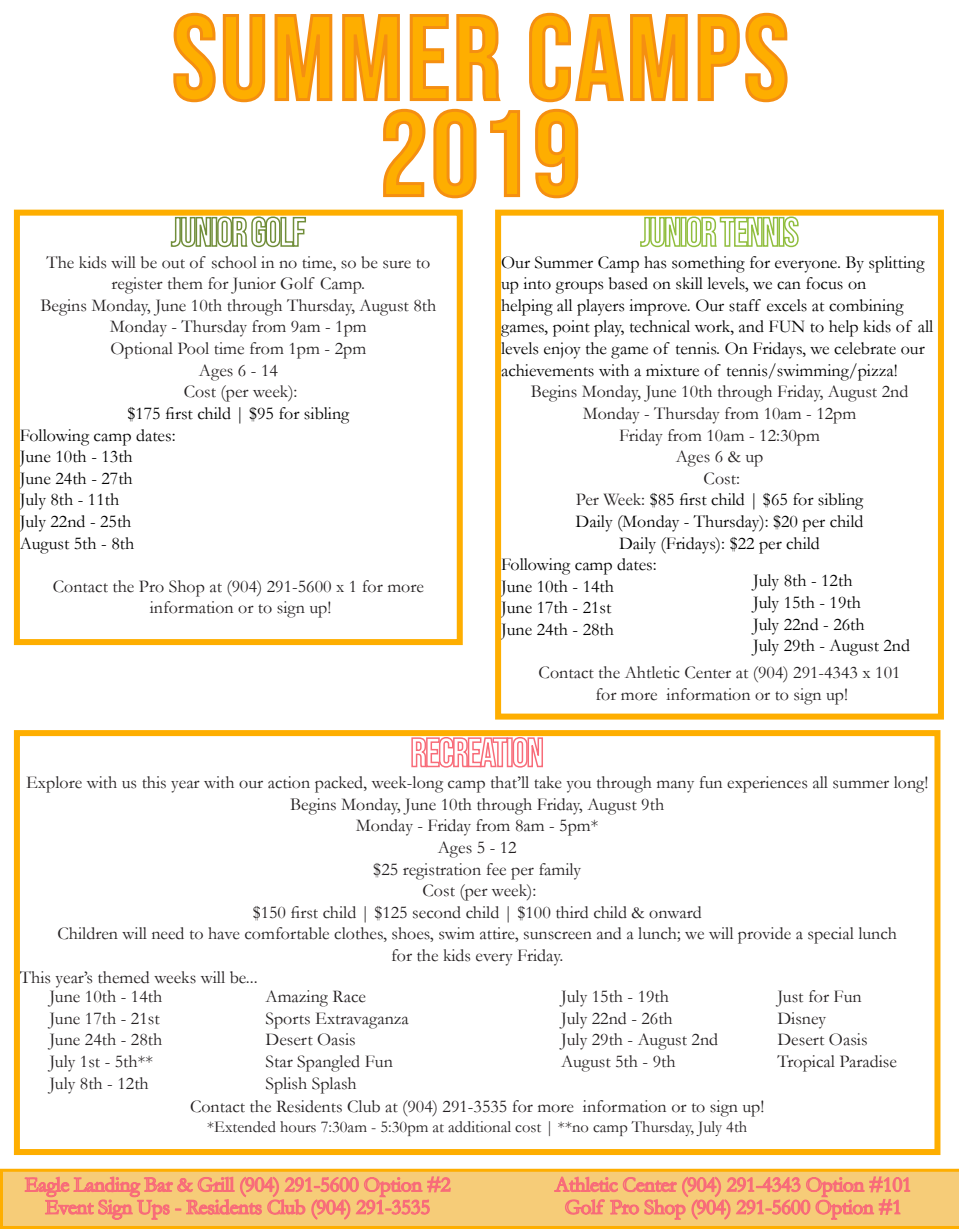
<style>
.page{position:relative;width:959px;height:1229px;background:#fff}
.page>*{position:absolute;margin:0;border:0;box-sizing:border-box;transform-origin:0 0}
.t1{font:120px "Bebas Neue";letter-spacing:.025em;color:#feae00}
.t2{font:18px/21.6px "Garamond";color:#231f20;text-align:center}
.t3{font:18px/21.6px "Garamond";color:#000}
.t4{font:16.5px "Garamond";color:#231f20}
.s1{color:#231f20}
</style>
<div class="page">
<svg style="left:0;top:1168px;width:958px;height:60px;background:#f7c763"></svg>
<svg style="left:170px;top:217px;width:136px;height:31px"></svg>
<div style="left:14px;top:210px;width:449px;height:435px;border:6px solid #feae00"></div>
<svg style="left:173px;top:12px;width:93px;height:91px"></svg>
<svg style="left:274px;top:14px;width:59px;height:88px"></svg>
<svg style="left:697px;top:12px;width:91px;height:91px"></svg>
<svg style="left:342px;top:14px;width:179px;height:185px"></svg>
<svg style="left:529px;top:12px;width:159px;height:187px"></svg>
<svg style="left:640px;top:217px;width:159px;height:31px"></svg>
<div style="left:495px;top:210px;width:448px;height:509px;border:6px solid #feae00"></div>
<svg style="left:411px;top:737px;width:132px;height:31px"></svg>
<div style="left:14px;top:730px;width:926px;height:425px;border:6px solid #feae00"></div>
<svg style="left:24px;top:1168px;width:427px;height:54px;background:#f6b273"></svg>
<svg style="left:553px;top:1173px;width:358px;height:55px;background:#f6b373"></svg>
<p class="t1" style="left:172px;top:-10px;width:618px">SUMMER CAMPS</p>
<p class="t1" style="left:380px;top:86px;width:202px">2019</p>
<p class="t2" style="left:46px;top:251px;width:385px">The kids will be out of school in no time, so be sure to</p>
<p class="t2" style="left:111px;top:272px;width:255px">register them for Junior Golf Camp.</p>
<p class="t2" style="left:40px;top:294px;width:397px">Begins Monday, June 10th through Thursday, August 8th</p>
<p class="t2" style="left:110px;top:315px;width:258px;text-align:left">Monday - Thursday from 9am - 1pm<br>Optional Pool time from 1pm - 2pm</p>
<p class="t2" style="left:199px;top:359px;width:81px">Ages 6 - 14</p>
<p class="t3" style="left:127px;top:380px;width:223px;text-align:center"><span class="s1">Cost (per week):<br></span>$175 first child | $95 for sibling</p>
<p class="t3" style="left:20px;top:423px;width:157px">Following camp dates:</p>
<p class="t3" style="left:20px;top:445px;width:114px">June 10th - 13th</p>
<p class="t3" style="left:20px;top:467px;width:114px">June 24th - 27th</p>
<p class="t3" style="left:20px;top:488px;width:101px">July 8th - 11th</p>
<p class="t3" style="left:20px;top:510px;width:113px">July 22nd - 25th</p>
<p class="t3" style="left:20px;top:531px;width:116px">August 5th - 8th</p>
<p class="t2" style="left:53px;top:575px;width:372px">Contact the Pro Shop at (904) 291-5600 x 1 for more</p>
<p class="t2" style="left:150px;top:596px;width:183px">information or to sign up!</p>
<p class="t3" style="left:501px;top:251px;width:434px">Our Summer Camp has something for everyone. By splitting up into groups based on skill levels, we can focus on<br>helping all players improve. Our staff excels at combining games, point play, technical work, and FUN to help kids of all levels enjoy the game of tennis. On Fridays, we celebrate our achievements with a mixture of tennis/swimming/pizza!</p>
<p class="t2" style="left:530px;top:380px;width:379px">Begins Monday, June 10th through Friday, August 2nd</p>
<p class="t2" style="left:582px;top:402px;width:275px">Monday - Thursday from 10am - 12pm<br>Friday from 10am - 12:30pm</p>
<p class="t2" style="left:675px;top:445px;width:89px">Ages 6 &amp; up</p>
<p class="t2" style="left:703px;top:467px;width:38px">Cost:</p>
<p class="t3" style="left:575px;top:488px;width:289px"><span class="s1">Per Week:</span> $85 first child | $65 for sibling<br>Daily (Monday - Thursday): $20 per child</p>
<p class="t3" style="left:619px;top:531px;width:202px">Daily (Fridays): $22 per child</p>
<p class="t3" style="left:501px;top:553px;width:157px">Following camp dates:</p>
<p class="t3" style="left:501px;top:575px;width:114px">June 10th - 14th</p>
<p class="t3" style="left:501px;top:596px;width:112px">June 17th - 21st</p>
<p class="t3" style="left:501px;top:618px;width:114px">June 24th - 28th</p>
<p class="t2" style="left:538px;top:661px;width:363px">Contact the Ahtletic Center at (904) 291-4343 x 101 for more information or to sign up!</p>
<p class="t3" style="left:753px;top:569px;width:101px">July 8th - 12th</p>
<p class="t3" style="left:753px;top:591px;width:109px">July 15th - 19th</p>
<p class="t3" style="left:753px;top:612px;width:113px">July 22nd - 26th</p>
<p class="t3" style="left:753px;top:634px;width:158px">July 29th - August 2nd</p>
<p class="t2" style="left:26px;top:771px;width:903px">Explore with us this year with our action packed, week-long camp that’ll take you through many fun experiences all summer long!</p>
<p class="t2" style="left:290px;top:792px;width:375px">Begins Monday, June 10th through Friday, August 9th</p>
<p class="t2" style="left:356px;top:814px;width:244px">Monday - Friday from 8am - 5pm*<br>Ages 5 - 12</p>
<p class="t2" style="left:373px;top:857px;width:209px">$25 registration fee per family</p>
<p class="t2" style="left:253px;top:879px;width:450px">Cost (per week):<br>$150 first child | $125 second child | $100 third child &amp; onward</p>
<p class="t2" style="left:57px;top:922px;width:841px">Children will need to have comfortable clothes, shoes, swim attire, sunscreen and a lunch; we will provide a special lunch for the kids every Friday.</p>
<p class="t2" style="left:20px;top:965px;width:239px">This year’s themed weeks will be...</p>
<p class="t2" style="left:49px;top:985px;width:114px">June 10th - 14th</p>
<p class="t2" style="left:265px;top:985px;width:102px">Amazing Race</p>
<p class="t2" style="left:49px;top:1006px;width:112px">June 17th - 21st</p>
<p class="t2" style="left:265px;top:1006px;width:145px">Sports Extravaganza</p>
<p class="t2" style="left:49px;top:1028px;width:114px">June 24th - 28th</p>
<p class="t2" style="left:265px;top:1028px;width:92px">Desert Oasis</p>
<p class="t2" style="left:49px;top:1050px;width:105px">July 1st - 5th**</p>
<p class="t2" style="left:265px;top:1050px;width:129px">Star Spangled Fun</p>
<p class="t2" style="left:49px;top:1071px;width:101px">July 8th - 12th</p>
<p class="t2" style="left:265px;top:1071px;width:93px">Splish Splash</p>
<p class="t2" style="left:561px;top:985px;width:109px">July 15th - 19th</p>
<p class="t2" style="left:777px;top:985px;width:86px">Just for Fun</p>
<p class="t2" style="left:561px;top:1006px;width:113px">July 22nd - 26th</p>
<p class="t2" style="left:777px;top:1006px;width:50px">Disney</p>
<p class="t2" style="left:561px;top:1028px;width:158px">July 29th - August 2nd</p>
<p class="t2" style="left:777px;top:1028px;width:92px">Desert Oasis</p>
<p class="t2" style="left:561px;top:1050px;width:116px">August 5th - 9th</p>
<p class="t2" style="left:777px;top:1050px;width:121px">Tropical Paradise</p>
<p class="t2" style="left:190px;top:1095px;width:576px">Contact the Residents Club at (904) 291-3535 for more information or to sign up!</p>
<p class="t4" style="left:207px;top:1115px;width:541px">*Extended hours 7:30am - 5:30pm at additional cost | **no camp Thursday, July 4th</p>
</div>
